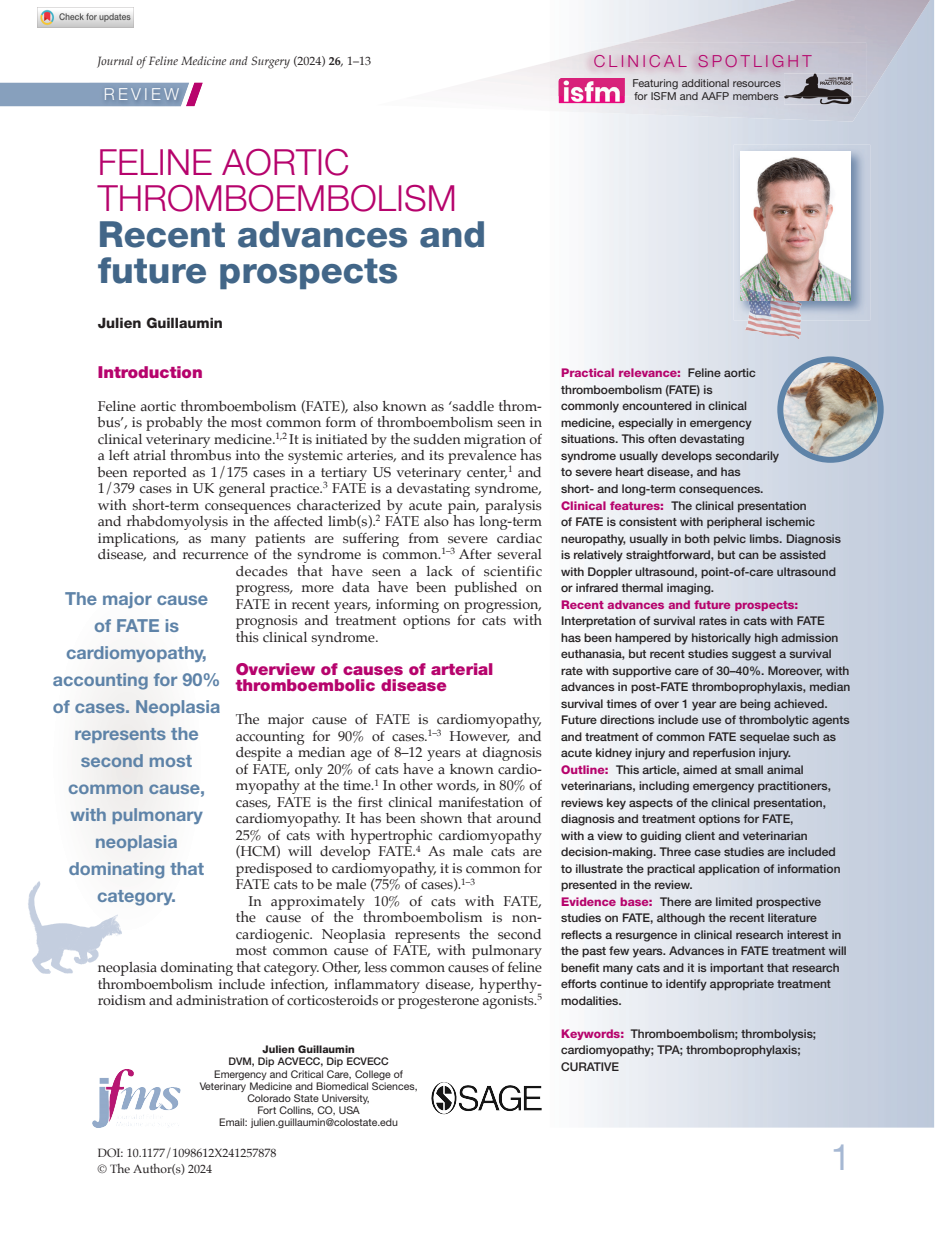
<style>
.page{position:relative;width:936px;height:1234px;background:#fff}
.page>*{position:absolute;margin:0;border:0;box-sizing:border-box;transform-origin:0 0}
.t1{font:800 36px/36px "Helvetica Neue CE";color:#426688}
.t2{font:300 36px/36px "Helvetica Neue CE";color:#b6036c}
.t3{font:36px "Helvetica Neue CE";color:#a6b8d3}
.t4{font:700 18px/27px "Helvetica Neue CE";color:#5e83a8;text-align:center}
.t5{font:900 16.5px/16.5px "Helvetica Neue CE";color:#b6036c}
.t6{font:300 16.5px "Helvetica Neue";letter-spacing:.195em;color:#b6036c}
.t7{font:300 16.5px "Helvetica Neue";letter-spacing:.195em;color:#fff}
.t8{font:14.25px/16.5px "Palatino";color:#231f20;text-align:justify}
.t9{font:14.25px "Palatino";letter-spacing:.02em;color:#231f20}
.t10{font:800 14.25px "Helvetica Neue CE";color:#231f20}
.t11{font:500 12px/16.5px "Helvetica Neue CE";color:#231f20}
.t12{font:12px/15.9px "Palatino";color:#231f20}
.t13{font:italic 12px "Palatino";color:#231f20}
.t14{font:800 12px "Helvetica Neue CE";color:#b6036c}
.t15{font:10.95px/13.2px "Helvetica Neue CE";color:#231f20}
.t16{font:10.5px/12px "Helvetica Neue CE";color:#231f20;text-align:center}
.t17{font:500 10.5px "Helvetica Neue CE";color:#231f20}
.t18{font:800 10.5px "Helvetica Neue CE";color:#231f20}
.s1{font-style:normal}
.s2{font-weight:700;font-style:normal}
.s3{font-weight:800;color:#b6036c}
</style>
<div class="page">
<img style="left:106px;top:1070px;width:22px;height:51px">
<img style="left:436px;top:1084px;width:21px;height:26px">
<img style="left:777px;top:356px;width:106px;height:106px">
<img style="left:733px;top:145px;width:137px;height:175px">
<img style="left:740px;top:152px;width:110px;height:148px">
<div style="left:0;top:83px;width:89px;height:23px;background:#87a0bd"></div>
<img style="left:89px;top:82px;width:114px;height:25px">
<img style="left:89px;top:83px;width:97px;height:23px">
<img style="left:186px;top:83px;width:17px;height:23px">
<img style="left:550px;top:0;width:383px;height:122px">
<img style="left:558px;top:96px;width:66px;height:7px">
<img style="left:784px;top:96px;width:68px;height:8px">
<img style="left:550px;top:42px;width:316px;height:54px">
<img style="left:558px;top:78px;width:66px;height:18px">
<img style="left:745px;top:320px;width:56px;height:19px">
<img style="left:748px;top:300px;width:53px;height:20px">
<img style="left:745px;top:287px;width:42px;height:13px">
<div style="left:82px;top:659px;width:91px;height:206px;background:#f5f3f2"></div>
<img style="left:28px;top:881px;width:94px;height:93px">
<img style="left:38px;top:7px;width:96px;height:20px">
<p class="t13" style="left:97px;top:55px;width:275px">Journal of Feline Medicine and Surgery <span class="s1">(2024)</span> <span class="s2">26</span><span class="s1">, 1–13</span></p>
<h3 class="t6" style="left:593px;top:51px;width:219px">CLINICAL SPOTLIGHT</h3>
<p class="t15" style="left:632px;top:77px;width:150px">Featuring additional resources for ISFM and AAFP members</p>
<h3 class="t7" style="left:104px;top:84px;width:77px">REVIEW</h3>
<h1 class="t2" style="left:98px;top:147px;width:360px">FELINE AORTIC<br>THROMBOEMBOLISM</h1>
<h1 class="t1" style="left:98px;top:219px;width:390px">Recent advances and future prospects</h1>
<p class="t10" style="left:98px;top:318px;width:127px">Julien Guillaumin</p>
<h3 class="t5" style="left:98px;top:365px;width:106px">Introduction</h3>
<p class="t8" style="left:98px;top:398px;width:445px">Feline aortic thromboembolism (FATE), also known as ‘saddle throm-</p>
<p class="t8" style="left:98px;top:415px;width:445px">bus’, is probably the most common form of thromboembolism seen in</p>
<p class="t8" style="left:98px;top:431px;width:445px">clinical veterinary medicine.<sup>1,2</sup> it is initiated by the sudden migration of</p>
<p class="t8" style="left:98px;top:448px;width:445px">a left atrial thrombus into the systemic arteries, and its prevalence has</p>
<p class="t8" style="left:98px;top:464px;width:445px">been reported as 1/175 cases in a tertiary US veterinary center,<sup>1</sup> and</p>
<p class="t8" style="left:98px;top:481px;width:445px">1/379 cases in UK general practice.<sup>3</sup> FATE is a devastating syndrome,</p>
<p class="t8" style="left:98px;top:497px;width:445px">with short-term consequences characterized by acute pain, paralysis</p>
<p class="t8" style="left:98px;top:514px;width:445px">and rhabdomyolysis in the affected limb(s).<sup>2</sup> FATE also has long-term</p>
<p class="t8" style="left:98px;top:530px;width:445px">implications, as many patients are suffering from severe cardiac</p>
<p class="t8" style="left:98px;top:547px;width:445px">disease, and recurrence of the syndrome is common.<sup>1–3</sup> After several</p>
<p class="t9" style="left:236px;top:564px;width:307px">decades that have seen a lack of scientific</p>
<p class="t8" style="left:236px;top:580px;width:307px">progress, more data have been published on</p>
<p class="t8" style="left:236px;top:596px;width:307px">FATE in recent years, informing on progression,</p>
<p class="t8" style="left:236px;top:613px;width:307px">prognosis and treatment options for cats with</p>
<p class="t8" style="left:236px;top:629px;width:144px">this clinical syndrome.</p>
<h3 class="t5" style="left:236px;top:662px;width:259px">Overview of causes of arterial thromboembolic disease</h3>
<p class="t8" style="left:236px;top:712px;width:308px">The major cause of FATE is cardiomyopathy, accounting for 90% of cases.<sup>1–3</sup> However, and despite a median age of 8–12 years at diagnosis of FATE, only 20% of cats have a known cardio - myopathy at the time.<sup>1</sup> in other words, in 80% of cases, FATE is the first clinical manifestation of cardiomyopathy. it has been shown that around 25% of cats with hypertrophic cardiomyopathy (HCM) will develop FATE.<sup>4</sup> As male cats are predisposed to cardiomyopathy, it is common for FATE cats to be male (75% of cases).<sup>1–3</sup></p>
<p class="t8" style="left:98px;top:893px;width:445px;text-align:right">in approximately 10% of cats with FATE,<br>the cause of the thromboembolism is non-<br>cardiogenic. Neoplasia represents the second<br>most common cause of FATE, with pulmonary<br>neoplasia dominating that category. other, less common causes of feline thromboembolism include infection, inflammatory disease, hyperthy&shy;roidism and administration of corticosteroids or progesterone agonists.<sup>5</sup></p>
<h2 class="t4" style="left:53px;top:586px;width:169px">The major cause<br>of FATE is cardiomyopathy, accounting for 90% of cases. Neoplasia represents the second most common cause, with pulmonary neoplasia dominating that category.</h2>
<p class="t18" style="left:262px;top:1045px;width:94px">Julien Guillaumin</p>
<p class="t17" style="left:228px;top:1057px;width:162px">DVM, Dip ACVECC, Dip ECVECC</p>
<p class="t16" style="left:200px;top:1068px;width:219px">Emergency and Critical Care, College of Veterinary Medicine and Biomedical Sciences, Colorado State University,<br>Fort Collins, CO, USA<br>Email: julien.guillaumin@colostate.edu</p>
<p class="t12" style="left:98px;top:1145px;width:180px">doi: 10.1177/1098612X241257878 © The Author(s) 2024</p>
<p class="t11" style="left:561px;top:366px;width:281px"><span class="s3">Practical relevance:</span> Feline aortic thromboembolism (FATE) is<br>commonly encountered in clinical<br>medicine, especially in emergency<br>situations. This often devastating<br>syndrome usually develops secondarily<br>to severe heart disease, and has<br>short- and long-term consequences.<br><span class="s3">Clinical features:</span> The clinical presentation<br>of FATE is consistent with peripheral ischemic neuropathy, usually in both pelvic limbs. Diagnosis is relatively straightforward, but can be assisted with Doppler ultrasound, point-of-care ultrasound or infrared thermal imaging.</p>
<p class="t14" style="left:561px;top:600px;width:239px">Recent advances and future prospects:</p>
<p class="t11" style="left:561px;top:613px;width:291px">Interpretation of survival rates in cats with FATE<br>has been hampered by historically high admission euthanasia, but recent studies suggest a survival rate with supportive care of 30–40%. Moreover, with advances in post-FATE thromboprophylaxis, median survival times of over 1 year are being achieved.<br>Future directions include use of thrombolytic agents and treatment of common FATE sequelae such as acute kidney injury and reperfusion injury.<br><span class="s3">Outline:</span> This article, aimed at small animal veterinarians, including emergency practitioners, reviews key aspects of the clinical presentation, diagnosis and treatment options for FATE,<br>with a view to guiding client and veterinarian decision-making. Three case studies are included<br>to illustrate the practical application of information presented in the review.<br><span class="s3">Evidence base:</span> There are limited prospective studies on FATE, although the recent literature reflects a resurgence in clinical research interest in the past few years. Advances in FATE treatment will benefit many cats and it is important that research efforts continue to identify appropriate treatment modalities.</p>
<p class="t11" style="left:561px;top:1026px;width:256px"><span class="s3">Keywords:</span> Thromboembolism; thrombolysis; cardiomyopathy; TPA; thromboprophylaxis;<br>CURATIVE</p>
<h1 class="t3" style="left:830px;top:1143px;width:22px">1</h1>
</div>
